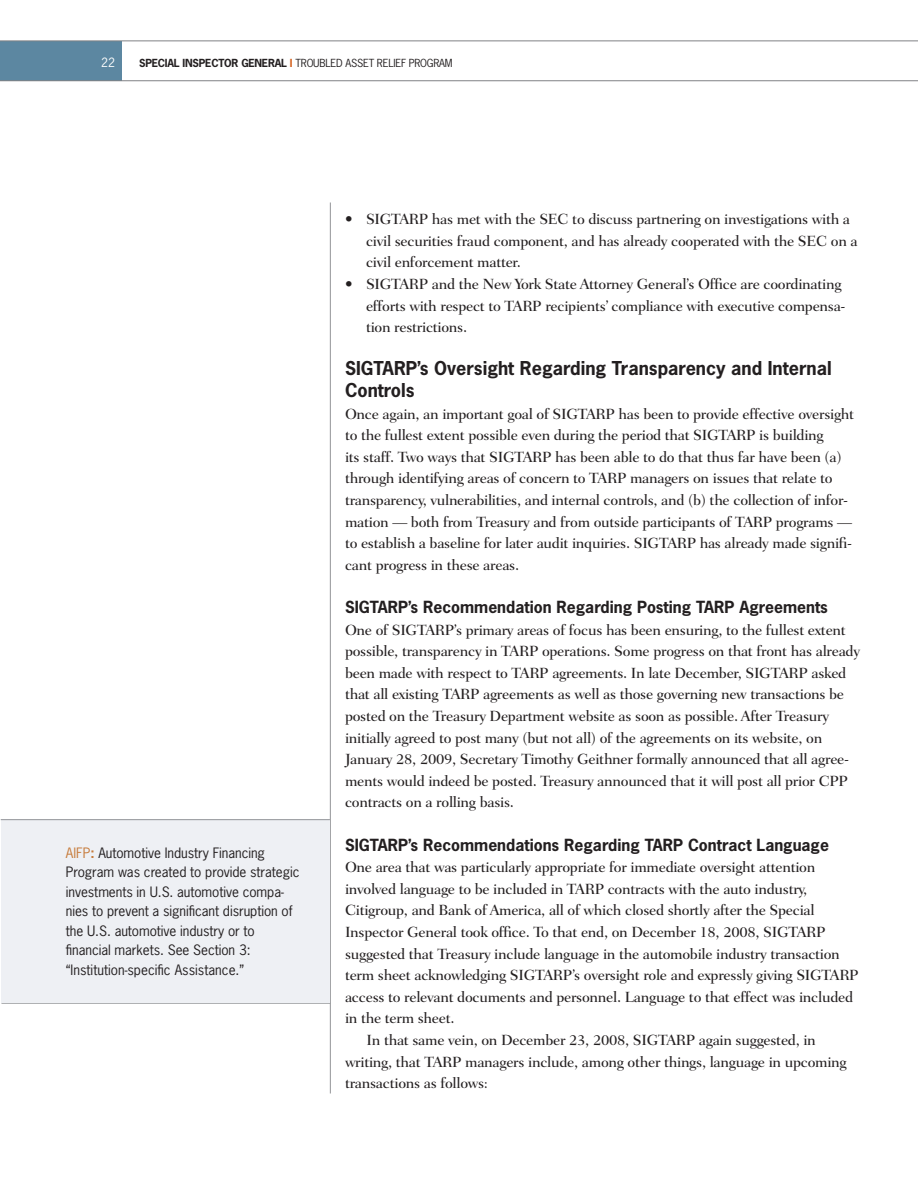
<style>
.page{position:relative;width:918px;height:1188px;background:#fff}
.page>*{position:absolute;margin:0;border:0;box-sizing:border-box;transform-origin:0 0}
.t1{font:700 18px/21.6px "News Gothic Std";color:#231f20}
.t2{font:700 15.75px "News Gothic Std";color:#231f20}
.t3{font:500 15px/21.6px "Fairfield LT Std";letter-spacing:-.02em;color:#231f20}
.t4{font:13.5px/19.5px "News Gothic Std";letter-spacing:-.005em;color:#231f20}
.t5{font:12px "News Gothic Std";color:#fff}
.t6{font:10.5px "News Gothic Std";letter-spacing:-.02em;color:#231f20}
.s1{font-weight:700}
.s2{font-weight:700;color:#d4611d}
.s3{color:#c67a39}
.s4{font-weight:700;color:#c67a39}
</style>
<div class="page">
<div style="left:0;top:41px;width:122px;height:39px;background:#5c87a1"></div>
<hr style="left:0;top:40px;width:918px;height:1px;background:#808285">
<hr style="left:0;top:80px;width:918px;height:1px;background:#808285">
<hr style="left:330px;top:202px;width:1px;height:892px;background:#939598">
<hr style="left:1px;top:1003px;width:329px;height:1px;background:#939598">
<div style="left:1px;top:819px;width:329px;height:184px;background:#eef0f4"></div>
<hr style="left:1px;top:819px;width:329px;height:1px;background:#939598">
<p class="t5" style="left:101px;top:58px;width:15px">22</p>
<p class="t6" style="left:139px;top:59px;width:315px"><span class="s1">SPECIAL INSPECTOR GENERAL</span> <span class="s2">I</span> TROUBLED ASSET RELIEF PROGRAM</p>
<p class="t4" style="left:66px;top:844px;width:235px"><span class="s3">AIFP</span><span class="s4">:</span> Automotive Industry Financing Program was created to provide strategic investments in U.S. automotive compa&shy;nies to prevent a significant disruption of the U.S. automotive industry or to financial markets. See Section 3: “Institution-specific Assistance.”</p>
<p class="t3" style="left:366px;top:209px;width:493px;text-indent:-21px">• SIGTARP has met with the SEC to discuss partnering on investigations with a civil securities fraud component, and has already cooperated with the SEC on a civil enforcement matter.</p>
<p class="t3" style="left:366px;top:274px;width:481px;text-indent:-21px">• SIGTARP and the New York State Attorney General’s Office are coordinating efforts with respect to TARP recipients’ compliance with executive compensa&shy;tion restrictions.</p>
<p class="t1" style="left:345px;top:359px;width:488px">SIGTARP’s Oversight Regarding Transparency and Internal<br>Controls</p>
<p class="t3" style="left:345px;top:404px;width:511px">Once again, an important goal of SIGTARP has been to provide effective oversight to the fullest extent possible even during the period that SIGTARP is building<br>its staff. Two ways that SIGTARP has been able to do that thus far have been (a) through identifying areas of concern to TARP managers on issues that relate to transparency, vulnerabilities, and internal controls, and (b) the collection of infor&shy;mation — both from Treasury and from outside participants of TARP programs — to establish a baseline for later audit inquiries. SIGTARP has already made signifi&shy;cant progress in these areas.</p>
<p class="t2" style="left:345px;top:601px;width:484px">SIGTARP’s Recommendation Regarding Posting TARP Agreements</p>
<p class="t3" style="left:345px;top:620px;width:517px">One of SIGTARP’s primary areas of focus has been ensuring, to the fullest extent possible, transparency in TARP operations. Some progress on that front has already been made with respect to TARP agreements. In late December, SIGTARP asked that all existing TARP agreements as well as those governing new transactions be posted on the Treasury Department website as soon as possible. After Treasury initially agreed to post many (but not all) of the agreements on its website, on January 28, 2009, Secretary Timothy Geithner formally announced that all agree&shy;ments would indeed be posted. Treasury announced that it will post all prior CPP contracts on a rolling basis.</p>
<p class="t2" style="left:345px;top:838px;width:486px">SIGTARP’s Recommendations Regarding TARP Contract Language</p>
<p class="t3" style="left:345px;top:857px;width:472px">One area that was particularly appropriate for immediate oversight attention</p>
<p class="t3" style="left:345px;top:879px;width:464px">involved language to be included in TARP contracts with the auto industry,</p>
<p class="t3" style="left:345px;top:901px;width:471px">Citigroup, and Bank of America, all of which closed shortly after the Special</p>
<p class="t3" style="left:345px;top:922px;width:482px">Inspector General took office. To that end, on December 18, 2008, SIGTARP</p>
<p class="t3" style="left:345px;top:944px;width:496px">suggested that Treasury include language in the automobile industry transaction</p>
<p class="t3" style="left:345px;top:965px;width:515px">term sheet acknowledging SIGTARP’s oversight role and expressly giving SIGTARP</p>
<p class="t3" style="left:345px;top:987px;width:510px">access to relevant documents and personnel. Language to that effect was included</p>
<p class="t3" style="left:345px;top:1009px;width:111px">in the term sheet.</p>
<p class="t3" style="left:367px;top:1030px;width:451px">In that same vein, on December 23, 2008, SIGTARP again suggested, in</p>
<p class="t3" style="left:345px;top:1052px;width:503px">writing, that TARP managers include, among other things, language in upcoming</p>
<p class="t3" style="left:345px;top:1073px;width:145px">transactions as follows:</p>
</div>
